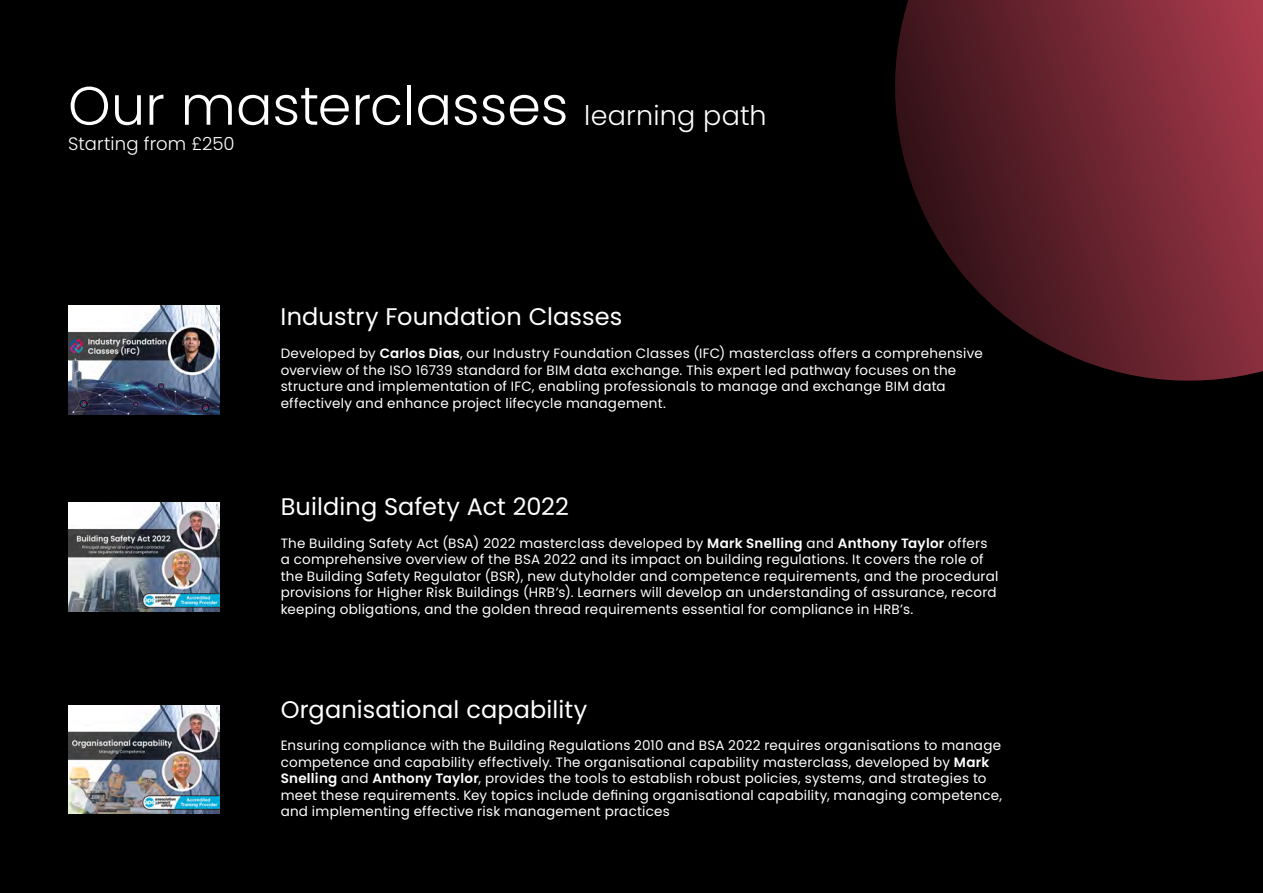
<style>
.page{position:relative;width:1263px;height:893px;background:#000}
.page>*{position:absolute;margin:0;border:0;box-sizing:border-box;transform-origin:0 0}
.t1{font:300 54px "Poppins";color:#fff}
.t2{font:24px "Poppins";letter-spacing:.005em;color:#fff}
.t3{font:300 18px "Poppins";letter-spacing:.005em;color:#fff}
.t4{font:13.5px/16.5px "Poppins";letter-spacing:.02em;color:#fff}
.s1{font-size:27px}
.s2{font-weight:600}
</style>
<div class="page">
<svg style="left:895px;top:0;width:368px;height:381px;background:#5b1f29"></svg>
<img style="left:68px;top:306px;width:151px;height:109px">
<img style="left:68px;top:503px;width:151px;height:108px">
<img style="left:68px;top:705px;width:151px;height:109px">
<h1 class="t1" style="left:68px;top:75px;width:700px">Our masterclasses <span class="s1">learning path</span></h1>
<h3 class="t3" style="left:68px;top:133px;width:168px">Starting from £250</h3>
<h2 class="t2" style="left:281px;top:303px;width:343px">Industry Foundation Classes</h2>
<p class="t4" style="left:281px;top:345px;width:704px">Developed by <span class="s2">Carlos Dias</span>, our Industry Foundation Classes (IFC) masterclass offers a comprehensive overview of the ISO 16739 standard for BIM data exchange. This expert led pathway focuses on the structure and implementation of IFC, enabling professionals to manage and exchange BIM data effectively and enhance project lifecycle management.</p>
<h2 class="t2" style="left:281px;top:493px;width:290px">Building Safety Act 2022</h2>
<p class="t4" style="left:281px;top:535px;width:719px">The Building Safety Act (BSA) 2022 masterclass developed by <span class="s2">Mark Snelling</span> and <span class="s2">Anthony Taylor</span> offers a comprehensive overview of the BSA 2022 and its impact on building regulations. It covers the role of the Building Safety Regulator (BSR), new dutyholder and competence requirements, and the procedural provisions for Higher Risk Buildings (HRB’s). Learners will develop an understanding of assurance, record keeping obligations, and the golden thread requirements essential for compliance in HRB’s.</p>
<h2 class="t2" style="left:281px;top:695px;width:308px">Organisational capability</h2>
<p class="t4" style="left:281px;top:737px;width:723px">Ensuring compliance with the Building Regulations 2010 and BSA 2022 requires organisations to manage competence and capability effectively. The organisational capability masterclass, developed by <span class="s2">Mark Snelling</span> and <span class="s2">Anthony Taylor</span>, provides the tools to establish robust policies, systems, and strategies to meet these requirements. Key topics include defining organisational capability, managing competence, and implementing effective risk management practices</p>
</div>
